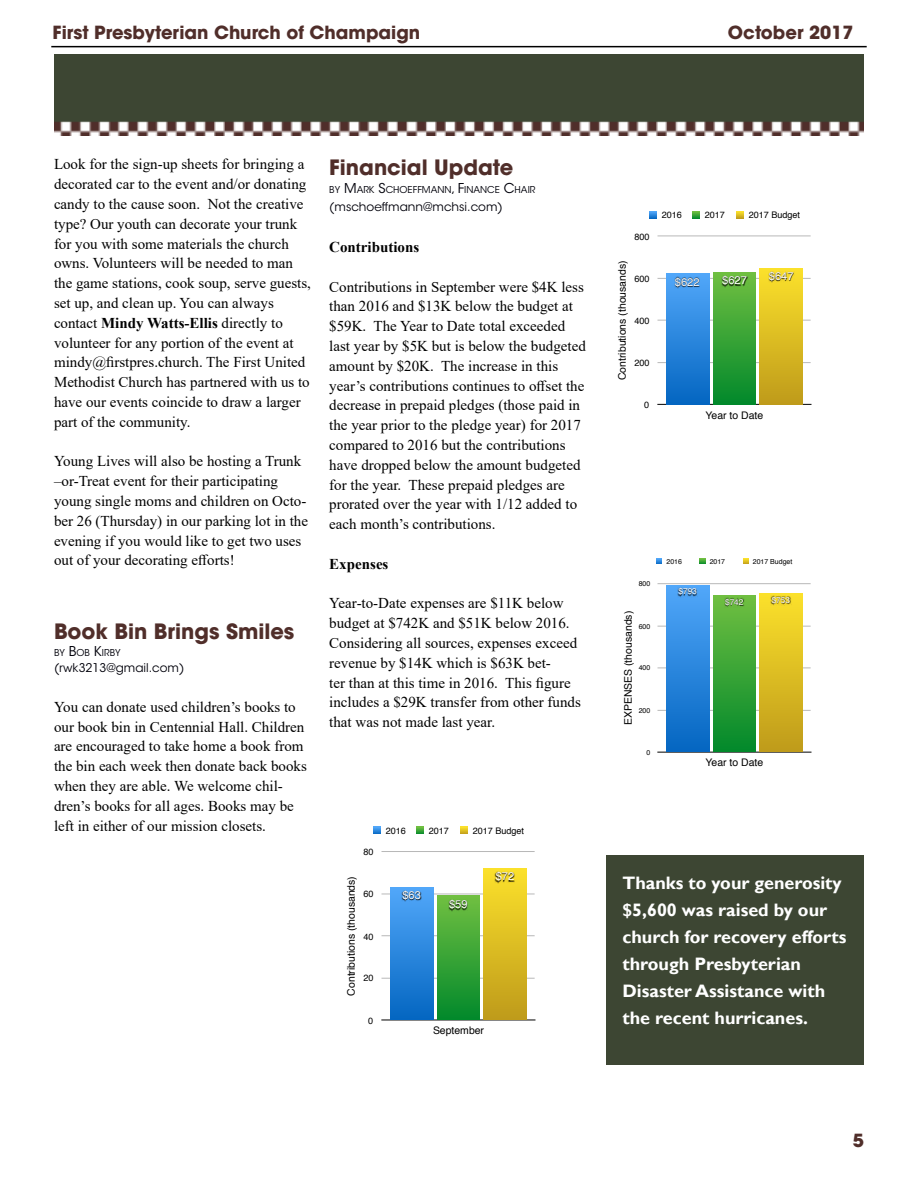
<style>
.page{position:relative;width:918px;height:1188px;background:#fff}
.page>*{position:absolute;margin:0;border:0;box-sizing:border-box;transform-origin:0 0}
.t1{font:700 21px "ITC Avant Garde Std";color:#502e2a}
.t2{font:700 18px/27px "Gill Sans";color:#fff}
.t3{font:700 18px "ITC Avant Garde Std";color:#502e2a}
.t4{font:15px/19.8px "Times New Roman";color:#000}
.t5{font:700 15px "Times New Roman";color:#000}
.t6{font:12px "ITC Avant Garde Std";color:#00000a}
.t7{font:11.1px "Helvetica";color:#fff}
.t8{font:10.5px "Helvetica";color:#000}
.t9{font:9.45px "ITC Avant Garde Std";color:#00000a}
.t10{font:9px "Helvetica";color:#000}
.t11{font:8.4px "Helvetica";color:#fff}
.t12{font:6.9px "Helvetica";color:#000}
.s1{font-weight:700}
.s2{font-size:13.5px}
.s3{font-style:inherit}
</style>
<div class="page">
<hr style="left:51px;top:46px;width:816px;height:1px;background:#000">
<div style="left:607px;top:855px;width:257px;height:209px;background:#3d4633"></div>
<img style="left:54px;top:54px;width:810px;height:82px">
<hr style="left:382px;top:978px;width:153px;height:1px;background:#b8b8b8">
<hr style="left:382px;top:935px;width:153px;height:1px;background:#b8b8b8">
<hr style="left:382px;top:894px;width:153px;height:1px;background:#b8b8b8">
<hr style="left:382px;top:851px;width:153px;height:1px;background:#b8b8b8">
<hr style="left:382px;top:1020px;width:153px;height:1px;background:#000">
<div style="left:484px;top:869px;width:42px;height:151px;background:linear-gradient(to bottom,#fae02b,#bf9b1b)"></div>
<div style="left:437px;top:896px;width:43px;height:124px;background:linear-gradient(to bottom,#70bf41,#02892b)"></div>
<div style="left:391px;top:887px;width:42px;height:133px;background:linear-gradient(to bottom,#52a7f9,#0466c1)"></div>
<img style="left:495px;top:871px;width:19px;height:12px">
<img style="left:448px;top:899px;width:20px;height:12px">
<img style="left:402px;top:890px;width:19px;height:12px">
<svg style="left:373px;top:827px;width:7px;height:7px"></svg>
<svg style="left:416px;top:827px;width:7px;height:7px"></svg>
<svg style="left:460px;top:827px;width:7px;height:7px"></svg>
<hr style="left:658px;top:362px;width:153px;height:1px;background:#b8b8b8">
<hr style="left:658px;top:320px;width:153px;height:1px;background:#b8b8b8">
<hr style="left:658px;top:278px;width:153px;height:1px;background:#b8b8b8">
<hr style="left:658px;top:236px;width:153px;height:1px;background:#b8b8b8">
<hr style="left:658px;top:404px;width:153px;height:1px;background:#000">
<div style="left:760px;top:268px;width:42px;height:136px;background:linear-gradient(to bottom,#fce12b,#bf9c1b)"></div>
<div style="left:713px;top:272px;width:43px;height:132px;background:linear-gradient(to bottom,#70bf41,#02892b)"></div>
<div style="left:667px;top:273px;width:42px;height:131px;background:linear-gradient(to bottom,#52a7fa,#0466c1)"></div>
<img style="left:768px;top:271px;width:27px;height:12px">
<img style="left:722px;top:275px;width:26px;height:12px">
<img style="left:674px;top:277px;width:26px;height:11px">
<svg style="left:649px;top:211px;width:7px;height:7px"></svg>
<svg style="left:692px;top:211px;width:7px;height:7px"></svg>
<svg style="left:736px;top:211px;width:7px;height:7px"></svg>
<hr style="left:658px;top:710px;width:153px;height:1px;background:#b8b8b8">
<hr style="left:658px;top:668px;width:153px;height:1px;background:#b8b8b8">
<hr style="left:658px;top:626px;width:153px;height:1px;background:#b8b8b8">
<hr style="left:658px;top:583px;width:153px;height:1px;background:#b8b8b8">
<hr style="left:658px;top:752px;width:153px;height:1px;background:#000">
<div style="left:760px;top:594px;width:42px;height:158px;background:linear-gradient(to bottom,#fbe12b,#bf9b1b)"></div>
<div style="left:713px;top:596px;width:43px;height:156px;background:linear-gradient(to bottom,#70bf41,#02892b)"></div>
<div style="left:667px;top:585px;width:42px;height:167px;background:linear-gradient(to bottom,#52a7f9,#0466c1)"></div>
<img style="left:771px;top:596px;width:20px;height:10px">
<img style="left:724px;top:598px;width:21px;height:10px">
<img style="left:678px;top:588px;width:20px;height:9px">
<svg style="left:657px;top:558px;width:5px;height:6px"></svg>
<svg style="left:700px;top:558px;width:6px;height:6px"></svg>
<svg style="left:743px;top:558px;width:6px;height:6px"></svg>
<p class="t3" style="left:53px;top:21px;width:369px">First Presbyterian Church of Champaign</p>
<p class="t3" style="left:728px;top:21px;width:127px">October 2017</p>
<p class="t4" style="left:54px;top:154px;width:259px">Look for the sign-up sheets for bringing a decorated car to the event and/or donating candy to the cause soon. Not the creative type? Our youth can decorate your trunk for you with some materials the church owns. Volunteers will be needed to man the game stations, cook soup, serve guests, set up, and clean up. You can always contact <span class="s1">Mindy Watts-Ellis</span> directly to volunteer for any portion of the event at mindy@firstpres.church. The First United Methodist Church has partnered with us to have our events coincide to draw a larger part of the community.</p>
<p class="t4" style="left:54px;top:451px;width:256px">Young Lives will also be hosting a Trunk –or-Treat event for their participating young single moms and children on Octo&shy;ber 26 (Thursday) in our parking lot in the evening if you would like to get two uses out of your decorating efforts!</p>
<h1 class="t1" style="left:54px;top:618px;width:242px">Book Bin Brings Smiles</h1>
<p class="t9" style="left:54px;top:647px;width:68px">BY <span class="s2">B</span>OB <span class="s2">K</span>IRBY</p>
<p class="t6" style="left:54px;top:661px;width:132px"><span class="s3">(</span>rwk3213@gmail.com<span class="s3">)</span></p>
<p class="t4" style="left:54px;top:696px;width:254px">You can donate used children’s books to our book bin in Centennial Hall. Children are encouraged to take home a book from the bin each week then donate back books when they are able. We welcome chil&shy;dren’s books for all ages. Books may be left in either of our mission closets.</p>
<h1 class="t1" style="left:329px;top:153px;width:186px">Financial Update</h1>
<p class="t9" style="left:329px;top:183px;width:208px">BY <span class="s2">M</span>ARK <span class="s2">S</span>CHOEFFMANN<span class="s2">, F</span>INANCE <span class="s2">C</span>HAIR</p>
<p class="t6" style="left:329px;top:199px;width:175px"><span class="s3">(</span>mschoeffmann@mchsi.com<span class="s3">)</span></p>
<p class="t5" style="left:329px;top:236px;width:92px">Contributions</p>
<p class="t4" style="left:329px;top:276px;width:258px">Contributions in September were $4K less than 2016 and $13K below the budget at $59K. The Year to Date total exceeded last year by $5K but is below the budgeted amount by $20K. The increase in this year’s contributions continues to offset the decrease in prepaid pledges (those paid in the year prior to the pledge year) for 2017 compared to 2016 but the contributions have dropped below the amount budgeted for the year. These prepaid pledges are prorated over the year with 1/12 added to each month’s contributions.</p>
<p class="t5" style="left:329px;top:553px;width:61px">Expenses</p>
<p class="t4" style="left:329px;top:593px;width:253px">Year-to-Date expenses are $11K below budget at $742K and $51K below 2016.<br>Considering all sources, expenses exceed revenue by $14K which is $63K bet-<br>ter than at this time in 2016. This figure includes a $29K transfer from other funds that was not made last year.</p>
<p class="t10" style="left:363px;top:845px;width:12px">80</p>
<p class="t8" style="left:343px;top:996px;width:121px;rotate:-90deg">Contributions (thousands)</p>
<p class="t10" style="left:363px;top:887px;width:12px">60</p>
<p class="t10" style="left:363px;top:929px;width:12px">40</p>
<p class="t10" style="left:363px;top:971px;width:12px">20</p>
<p class="t10" style="left:368px;top:1014px;width:7px">0</p>
<p class="t10" style="left:386px;top:824px;width:22px">2016</p>
<p class="t10" style="left:429px;top:824px;width:22px">2017</p>
<p class="t10" style="left:473px;top:824px;width:53px">2017 Budget</p>
<p class="t7" style="left:402px;top:887px;width:20px">$63</p>
<p class="t7" style="left:449px;top:896px;width:20px">$59</p>
<p class="t7" style="left:496px;top:868px;width:20px">$72</p>
<p class="t8" style="left:433px;top:1022px;width:53px">September</p>
<p class="t10" style="left:635px;top:230px;width:17px">800</p>
<p class="t8" style="left:614px;top:380px;width:121px;rotate:-90deg">Contributions (thousands)</p>
<p class="t10" style="left:635px;top:271px;width:17px">600</p>
<p class="t10" style="left:635px;top:314px;width:17px">400</p>
<p class="t10" style="left:635px;top:356px;width:17px">200</p>
<p class="t10" style="left:644px;top:398px;width:7px">0</p>
<p class="t10" style="left:662px;top:208px;width:22px">2016</p>
<p class="t10" style="left:705px;top:208px;width:22px">2017</p>
<p class="t10" style="left:749px;top:208px;width:53px">2017 Budget</p>
<p class="t7" style="left:675px;top:273px;width:26px">$622</p>
<p class="t7" style="left:722px;top:272px;width:26px">$627</p>
<p class="t7" style="left:769px;top:268px;width:26px">$647</p>
<p class="t8" style="left:706px;top:407px;width:59px">Year to Date</p>
<p class="t12" style="left:639px;top:578px;width:13px">800</p>
<p class="t8" style="left:620px;top:725px;width:116px;rotate:-90deg">EXPENSES (thousands)</p>
<p class="t12" style="left:639px;top:621px;width:13px">600</p>
<p class="t12" style="left:639px;top:663px;width:13px">400</p>
<p class="t12" style="left:639px;top:705px;width:13px">200</p>
<p class="t12" style="left:646px;top:747px;width:5px">0</p>
<p class="t12" style="left:667px;top:556px;width:17px">2016</p>
<p class="t12" style="left:710px;top:556px;width:17px">2017</p>
<p class="t12" style="left:753px;top:556px;width:41px">2017 Budget</p>
<p class="t11" style="left:678px;top:585px;width:20px">$793</p>
<p class="t11" style="left:725px;top:595px;width:20px">$742</p>
<p class="t11" style="left:772px;top:593px;width:20px">$753</p>
<p class="t8" style="left:706px;top:755px;width:59px">Year to Date</p>
<p class="t2" style="left:622px;top:869px;width:226px">Thanks to your generosity $5,600 was raised by our church for recovery efforts through Presbyterian<br>Disaster Assistance with the recent hurricanes.</p>
<p class="t3" style="left:853px;top:1129px;width:13px">5</p>
</div>
